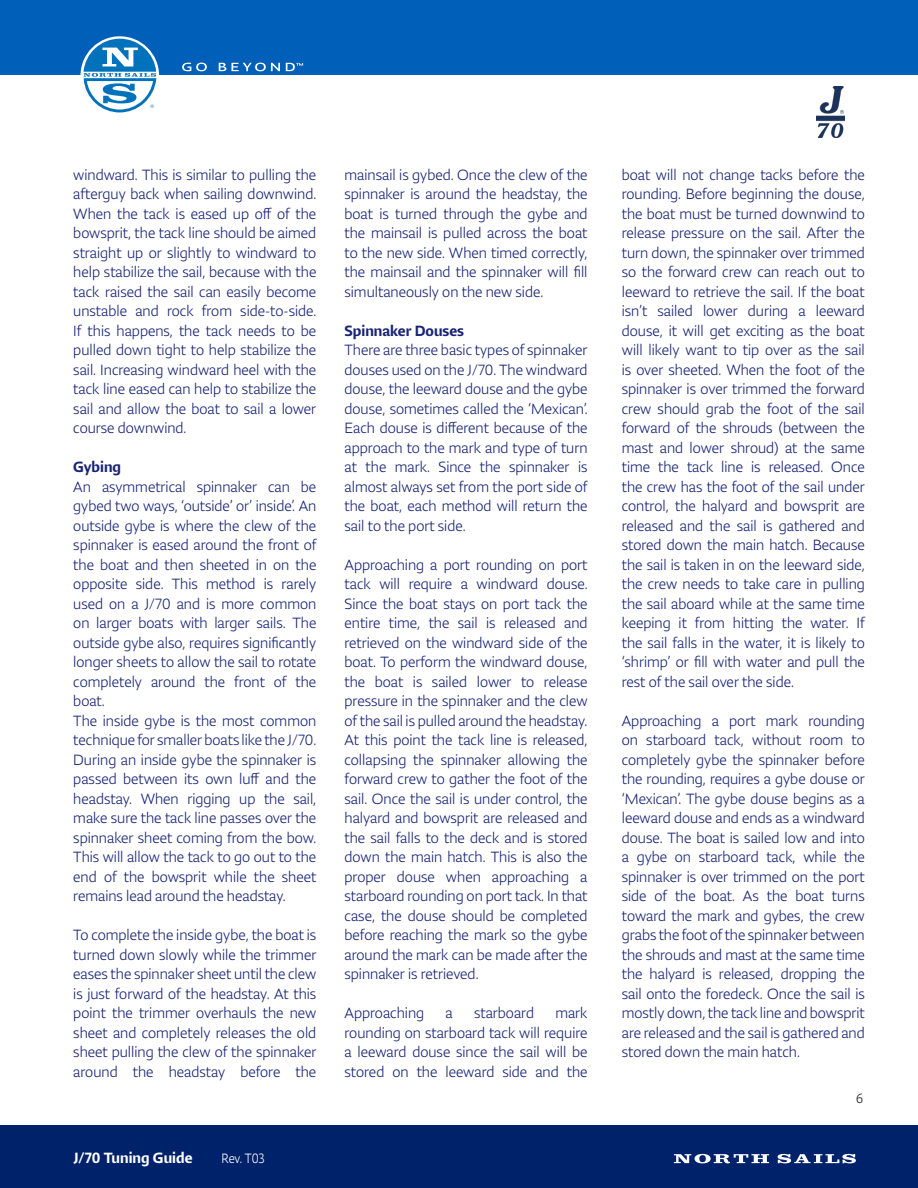
<style>
.page{position:relative;width:918px;height:1188px;background:#fff}
.page>*{position:absolute;margin:0;border:0;box-sizing:border-box;transform-origin:0 0}
.t1{font:300 16.5px/19.5px "Lumin Sans Std";color:#192575;text-align:justify}
.t2{font:500 16.5px "Lumin Sans Std";color:#192575}
.t3{font:500 16.5px "Lumin Sans Std";color:#fff}
.t4{font:300 15px "Lumin Sans Std";letter-spacing:-.01em;color:#fff;scale:.9 1}
.t5{font:300 15px "Lumin Sans Std";color:#231f20}
</style>
<div class="page">
<div style="left:0;top:0;width:918px;height:74px;background:#005fb9"></div>
<div style="left:0;top:1125px;width:918px;height:63px;background:#00226b"></div>
<svg style="left:778px;top:1154px;width:78px;height:9px"></svg>
<svg style="left:674px;top:1154px;width:95px;height:9px"></svg>
<img style="left:817px;top:87px;width:27px;height:50px">
<svg style="left:182px;top:63px;width:25px;height:8px"></svg>
<svg style="left:219px;top:63px;width:61px;height:8px"></svg>
<svg style="left:286px;top:63px;width:17px;height:8px"></svg>
<svg style="left:80px;top:36px;width:79px;height:79px"></svg>
<svg style="left:83px;top:39px;width:73px;height:73px"></svg>
<p class="t1" style="left:73px;top:165px;width:245px">windward. This is similar to pulling the afterguy back when sailing downwind.<br>When the tack is eased up off of the bowsprit, the tack line should be aimed straight up or slightly to windward to help stabilize the sail, because with the tack raised the sail can easily become unstable and rock from side-to-side.<br>If this happens, the tack needs to be pulled down tight to help stabilize the sail. Increasing windward heel with the tack line eased can help to stabilize the sail and allow the boat to sail a lower course downwind.</p>
<p class="t2" style="left:73px;top:458px;width:49px">Gybing</p>
<p class="t1" style="left:73px;top:477px;width:245px">An asymmetrical spinnaker can be gybed two ways, ‘outside’ or’ inside’. An outside gybe is where the clew of the spinnaker is eased around the front of the boat and then sheeted in on the opposite side. This method is rarely used on a J/70 and is more common on larger boats with larger sails. The outside gybe also, requires significantly longer sheets to allow the sail to rotate completely around the front of the boat.</p>
<p class="t1" style="left:73px;top:711px;width:245px">The inside gybe is the most common technique for smaller boats like the J/70.<br>During an inside gybe the spinnaker is passed between its own luff and the headstay. When rigging up the sail, make sure the tack line passes over the spinnaker sheet coming from the bow.<br>This will allow the tack to go out to the end of the bowsprit while the sheet remains lead around the headstay.</p>
<p class="t1" style="left:73px;top:926px;width:245px">To complete the inside gybe, the boat is turned down slowly while the trimmer eases the spinnaker sheet until the clew is just forward of the headstay. At this point the trimmer overhauls the new sheet and completely releases the old sheet pulling the clew of the spinnaker around the headstay before the</p>
<p class="t1" style="left:345px;top:165px;width:245px">mainsail is gybed. Once the clew of the spinnaker is around the headstay, the boat is turned through the gybe and the mainsail is pulled across the boat to the new side. When timed correctly, the mainsail and the spinnaker will fill simultaneously on the new side.</p>
<p class="t2" style="left:345px;top:321px;width:121px">Spinnaker Douses</p>
<p class="t1" style="left:345px;top:341px;width:245px">There are three basic types of spinnaker douses used on the J/70. The windward douse, the leeward douse and the gybe douse, sometimes called the ‘Mexican’.<br>Each douse is different because of the approach to the mark and type of turn at the mark. Since the spinnaker is almost always set from the port side of the boat, each method will return the sail to the port side.</p>
<p class="t1" style="left:345px;top:555px;width:245px">Approaching a port rounding on port tack will require a windward douse.<br>Since the boat stays on port tack the entire time, the sail is released and retrieved on the windward side of the boat. To perform the windward douse, the boat is sailed lower to release pressure in the spinnaker and the clew of the sail is pulled around the headstay.<br>At this point the tack line is released, collapsing the spinnaker allowing the forward crew to gather the foot of the sail. Once the sail is under control, the halyard and bowsprit are released and the sail falls to the deck and is stored down the main hatch. This is also the proper douse when approaching a starboard rounding on port tack. In that case, the douse should be completed before reaching the mark so the gybe around the mark can be made after the spinnaker is retrieved.</p>
<p class="t1" style="left:345px;top:1004px;width:81px">Approaching</p>
<p class="t1" style="left:445px;top:1004px;width:9px">a</p>
<p class="t1" style="left:474px;top:1004px;width:61px">starboard</p>
<p class="t1" style="left:345px;top:1004px;width:245px;text-indent:211px">mark rounding on starboard tack will require a leeward douse since the sail will be stored on the leeward side and the</p>
<p class="t3" style="left:74px;top:1149px;width:121px">J/70 Tuning Guide</p>
<p class="t4" style="left:222px;top:1151px;width:49px">Rev. T03</p>
<p class="t1" style="left:622px;top:165px;width:245px">boat will not change tacks before the rounding. Before beginning the douse, the boat must be turned downwind to release pressure on the sail. After the turn down, the spinnaker over trimmed so the forward crew can reach out to leeward to retrieve the sail. If the boat isn’t sailed lower during a leeward douse, it will get exciting as the boat will likely want to tip over as the sail is over sheeted. When the foot of the spinnaker is over trimmed the forward crew should grab the foot of the sail forward of the shrouds (between the mast and lower shroud) at the same time the tack line is released. Once the crew has the foot of the sail under control, the halyard and bowsprit are released and the sail is gathered and stored down the main hatch. Because the sail is taken in on the leeward side, the crew needs to take care in pulling the sail aboard while at the same time keeping it from hitting the water. If the sail falls in the water, it is likely to ‘shrimp’ or fill with water and pull the rest of the sail over the side.</p>
<p class="t1" style="left:622px;top:711px;width:245px">Approaching a port mark rounding on starboard tack, without room to completely gybe the spinnaker before the rounding, requires a gybe douse or ‘Mexican’. The gybe douse begins as a leeward douse and ends as a windward douse. The boat is sailed low and into a gybe on starboard tack, while the spinnaker is over trimmed on the port side of the boat. As the boat turns toward the mark and gybes, the crew grabs the foot of the spinnaker between the shrouds and mast at the same time the halyard is released, dropping the sail onto the foredeck. Once the sail is mostly down, the tack line and bowsprit are released and the sail is gathered and stored down the main hatch.</p>
<p class="t5" style="left:856px;top:1090px;width:8px">6</p>
</div>
